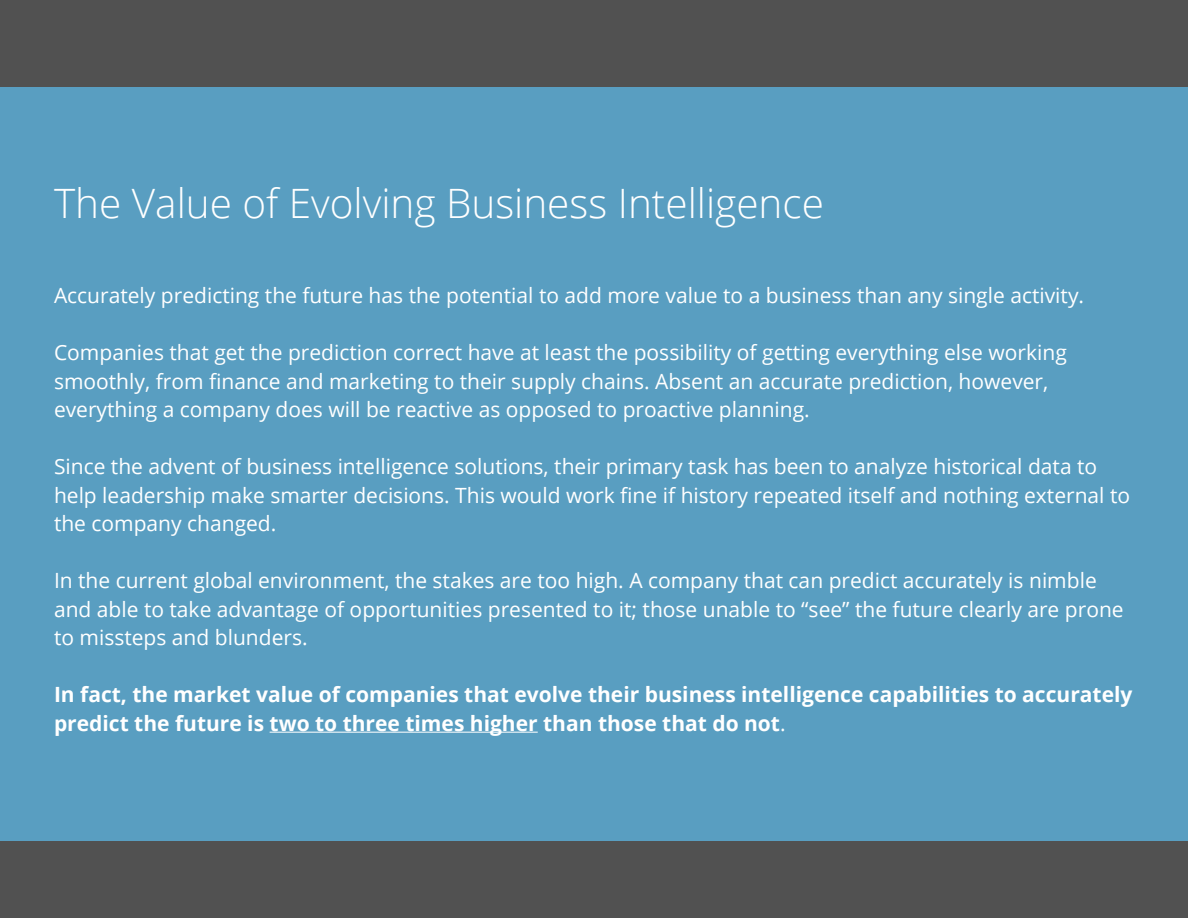
<style>
.page{position:relative;width:1188px;height:918px;background:#fff}
.page>*{position:absolute;margin:0;border:0;box-sizing:border-box;transform-origin:0 0}
.t1{font:300 40.5px "Open Sans";color:#fff}
.t2{font:21px/28.5px "Open Sans";color:#fff}
.t3{font:700 21px/28.5px "Open Sans";color:#fff}
.s1{font-weight:400}
</style>
<div class="page">
<div style="left:0;top:86px;width:1188px;height:755px;background:#599ec1"></div>
<hr style="left:270px;top:732px;width:268px;height:1px;background:#fff">
<div style="left:0;top:841px;width:1188px;height:77px;background:#515151"></div>
<div style="left:0;top:0;width:1188px;height:86px;background:#515151"></div>
<h1 class="t1" style="left:54px;top:175px;width:771px">The Value of Evolving Business Intelligence</h1>
<p class="t2" style="left:54px;top:281px;width:1032px">Accurately predicting the future has the potential to add more value to a business than any single activity.</p>
<p class="t2" style="left:54px;top:338px;width:1014px">Companies that get the prediction correct have at least the possibility of getting everything else working smoothly, from finance and marketing to their supply chains. Absent an accurate prediction, however, everything a company does will be reactive as opposed to proactive planning.</p>
<p class="t2" style="left:54px;top:452px;width:1078px">Since the advent of business intelligence solutions, their primary task has been to analyze historical data to help leadership make smarter decisions. This would work fine if history repeated itself and nothing external to the company changed.</p>
<p class="t2" style="left:54px;top:566px;width:1071px">In the current global environment, the stakes are too high. A company that can predict accurately is nimble and able to take advantage of opportunities presented to it; those unable to “see” the future clearly are prone to missteps and blunders.</p>
<p class="t3" style="left:54px;top:680px;width:1080px">In fact, the market value of companies that evolve their business intelligence capabilities to accurately predict the future is two to three times higher than those that do not<span class="s1">.</span></p>
</div>
